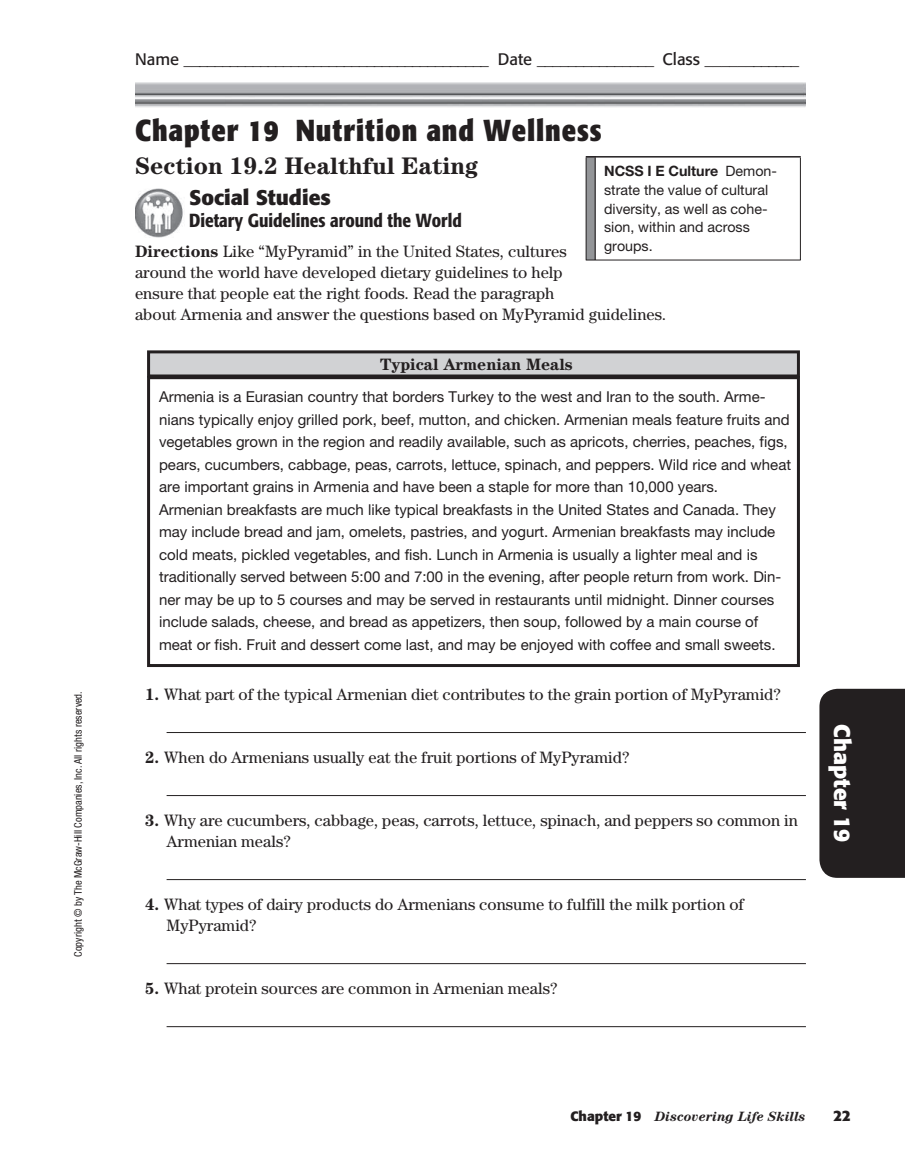
<style>
.page{position:relative;width:905px;height:1175px;background:#fff}
.page>*{position:absolute;margin:0;border:0;box-sizing:border-box;transform-origin:0 0}
.t1{font:700 30px "Formata OTF Cn";letter-spacing:.03em;color:#231f20}
.t2{font:700 24px "Century Std";color:#231f20}
.t3{font:700 22.5px "Formata OTF";color:#fff}
.t4{font:700 21px "Formata OTF";color:#231f20}
.t5{font:18.75px "Formata OTF Cn Md";color:#231f20}
.t6{font:16.5px/21px "Century Std";color:#231f20}
.t7{font:16.5px "Formata OTF";color:#231f20}
.t8{font:700 16.5px "Century Std";color:#231f20}
.t9{font:15px/22.5px "Helvetica Neue LT Std";color:#231f20}
.t10{font:700 15px "Formata OTF";color:#231f20}
.t11{font:14.25px/18.8px "Helvetica Neue LT Std";color:#231f20}
.t12{font:italic 700 13.5px "Century Std";color:#231f20}
.t13{font:condensed 10.5px "Helvetica Neue LT Std";color:#231f20}
.s1{font-weight:700}
.s2{font-family:"Formata OTF";font-style:normal}
</style>
<div class="page">
<hr style="left:166px;top:732px;width:640px;height:1px;background:#231f20">
<hr style="left:166px;top:795px;width:640px;height:1px;background:#231f20">
<hr style="left:166px;top:879px;width:640px;height:1px;background:#231f20">
<hr style="left:166px;top:963px;width:640px;height:1px;background:#231f20">
<hr style="left:166px;top:1026px;width:640px;height:1px;background:#231f20">
<img style="left:135px;top:188px;width:48px;height:50px">
<img style="left:135px;top:82px;width:671px;height:25px">
<div style="left:819px;top:688px;width:85px;height:190px;background:#231f20"></div>
<div style="left:586px;top:157px;width:9px;height:103px;background:#939598"></div>
<svg style="left:585px;top:156px;width:10px;height:2px"></svg>
<hr style="left:595px;top:156px;width:205px;height:2px;background:#231f20">
<hr style="left:585px;top:158px;width:1px;height:102px;background:#231f20">
<hr style="left:594px;top:158px;width:1px;height:102px;background:#231f20">
<hr style="left:800px;top:158px;width:1px;height:102px;background:#231f20">
<hr style="left:595px;top:260px;width:205px;height:1px;background:#231f20">
<div style="left:147px;top:376px;width:653px;height:291px;border:3px solid #231f20"></div>
<div style="left:148px;top:352px;width:650px;height:24px;background:#d1d2d4"></div>
<div style="left:147px;top:350px;width:653px;height:27px;border:3px solid #231f20"></div>
<p class="t13" style="left:74px;top:956px;width:267px;rotate:-90deg">Copyright © by The McGraw-Hill Companies, Inc. All rights reserved.</p>
<p class="t7" style="left:135px;top:51px;width:665px">Name ________________________________________ Date _______________ Class ____________</p>
<h1 class="t1" style="left:135px;top:118px;width:468px">Chapter 19 Nutrition and Wellness</h1>
<h2 class="t2" style="left:135px;top:158px;width:344px">Section 19.2 Healthful Eating</h2>
<h3 class="t4" style="left:189px;top:188px;width:143px">Social Studies</h3>
<p class="t5" style="left:189px;top:212px;width:274px">Dietary Guidelines around the World</p>
<p class="t6" style="left:135px;top:242px;width:532px"><span class="s1">Directions</span> Like “MyPyramid” in the United States, cultures<br>around the world have developed dietary guidelines to help<br>ensure that people eat the right foods. Read the paragraph<br>about Armenia and answer the questions based on MyPyramid guidelines.</p>
<p class="t11" style="left:604px;top:163px;width:174px"><span class="s1">NCSS I E Culture</span> Demon&shy;strate the value of cultural diversity, as well as cohe&shy;sion, within and across groups.</p>
<p class="t8" style="left:380px;top:359px;width:194px">Typical Armenian Meals</p>
<p class="t9" style="left:159px;top:387px;width:633px">Armenia is a Eurasian country that borders Turkey to the west and Iran to the south. Arme&shy;nians typically enjoy grilled pork, beef, mutton, and chicken. Armenian meals feature fruits and vegetables grown in the region and readily available, such as apricots, cherries, peaches, figs, pears, cucumbers, cabbage, peas, carrots, lettuce, spinach, and peppers. Wild rice and wheat are important grains in Armenia and have been a staple for more than 10,000 years.<br>Armenian breakfasts are much like typical breakfasts in the United States and Canada. They may include bread and jam, omelets, pastries, and yogurt. Armenian breakfasts may include cold meats, pickled vegetables, and fish. Lunch in Armenia is usually a lighter meal and is traditionally served between 5:00 and 7:00 in the evening, after people return from work. Din&shy;ner may be up to 5 courses and may be served in restaurants until midnight. Dinner courses include salads, cheese, and bread as appetizers, then soup, followed by a main course of meat or fish. Fruit and dessert come last, and may be enjoyed with coffee and small sweets.</p>
<p class="t6" style="left:145px;top:685px;width:637px"><span class="s1">1.</span> What part of the typical Armenian diet contributes to the grain portion of MyPyramid?</p>
<p class="t6" style="left:145px;top:748px;width:485px"><span class="s1">2.</span> When do Armenians usually eat the fruit portions of MyPyramid?</p>
<p class="t6" style="left:167px;top:811px;width:633px;text-indent:-21px"><span class="s1">3.</span> Why are cucumbers, cabbage, peas, carrots, lettuce, spinach, and peppers so common in<br>Armenian meals?</p>
<p class="t6" style="left:167px;top:895px;width:579px;text-indent:-21px"><span class="s1">4.</span> What types of dairy products do Armenians consume to fulfill the milk portion of<br>MyPyramid?</p>
<p class="t6" style="left:145px;top:979px;width:414px"><span class="s1">5.</span> What protein sources are common in Armenian meals?</p>
<h3 class="t3" style="left:852px;top:724px;width:120px;rotate:90deg">Chapter 19</h3>
<p class="t12" style="left:570px;top:1111px;width:237px"><span class="s2">Chapter 19</span> Discovering Life Skills</p>
<p class="t10" style="left:833px;top:1109px;width:19px">22</p>
</div>
